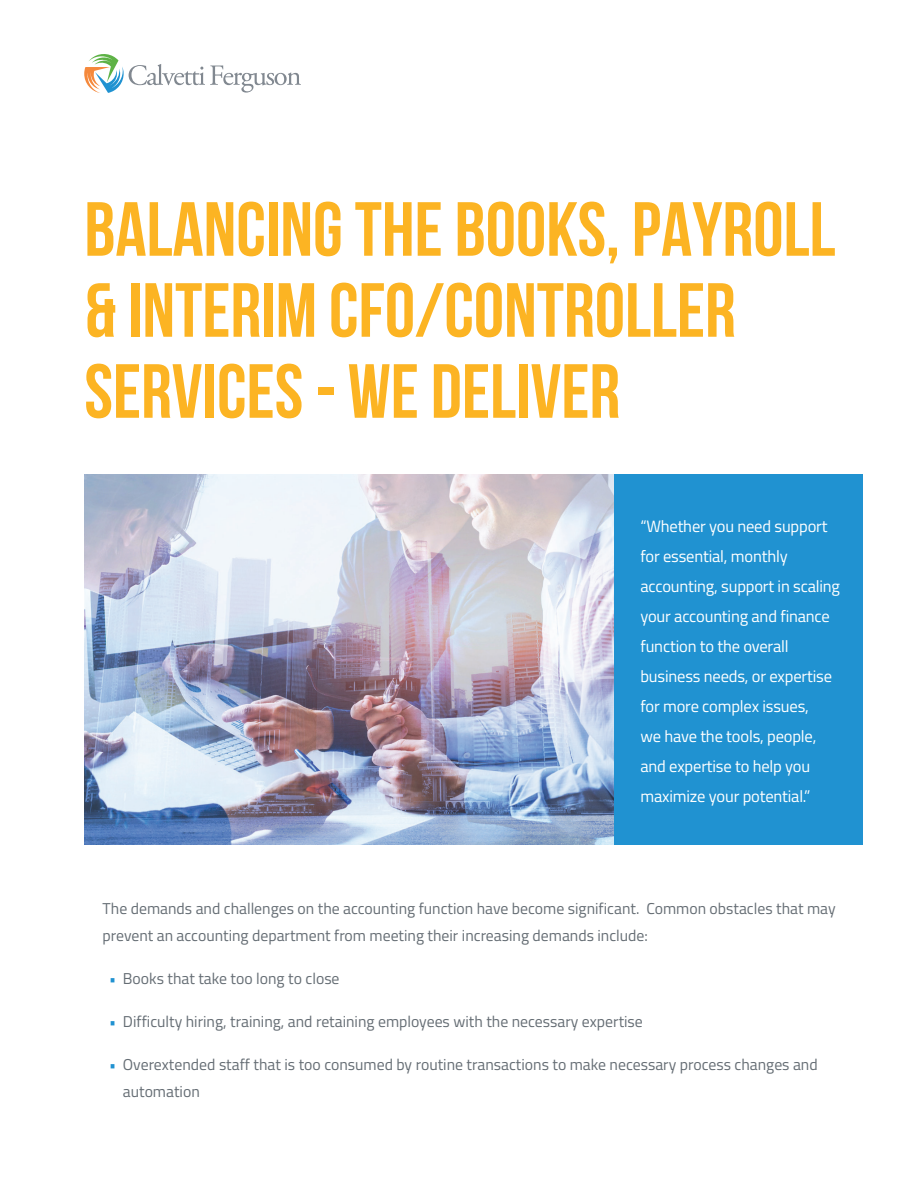
<style>
.page{position:relative;width:918px;height:1188px;background:#fff}
.page>*{position:absolute;margin:0;border:0;box-sizing:border-box;transform-origin:0 0}
.t1{font:700 76.5px/81px "Bebas Neue";color:#fcb423}
.t2{font:16.5px/30px "Titillium Web";letter-spacing:-.01em;color:#fff}
.t3{font:15.75px/27px "Titillium Web";color:#656d74}
.s1{font-size:15px;color:#2092d1}
</style>
<div class="page">
<svg style="left:84px;top:54px;width:217px;height:39px"></svg>
<div style="left:612px;top:474px;width:251px;height:371px;background:#2092d1"></div>
<img style="left:84px;top:475px;width:529px;height:370px">
<h1 class="t1" style="left:84px;top:188px;width:753px">BALANCING THE BOOKS, PAYROLL &amp; INTERIM CFO/CONTROLLER<br>SERVICES - WE DELIVER</h1>
<p class="t2" style="left:640px;top:510px;width:201px">“Whether you need support for essential, monthly accounting, support in scaling your accounting and finance function to the overall business needs, or expertise for more complex issues,<br>we have the tools, people, and expertise to help you maximize your potential.”</p>
<p class="t3" style="left:103px;top:894px;width:735px">The demands and challenges on the accounting function have become significant. Common obstacles that may prevent an accounting department from meeting their increasing demands include:</p>
<p class="t3" style="left:109px;top:964px;width:232px"><span class="s1">•</span> Books that take too long to close</p>
<p class="t3" style="left:109px;top:1007px;width:535px"><span class="s1">•</span> Difficulty hiring, training, and retaining employees with the necessary expertise</p>
<p class="t3" style="left:123px;top:1050px;width:696px;text-indent:-14px"><span class="s1">•</span> Overextended staff that is too consumed by routine transactions to make necessary process changes and automation</p>
</div>
